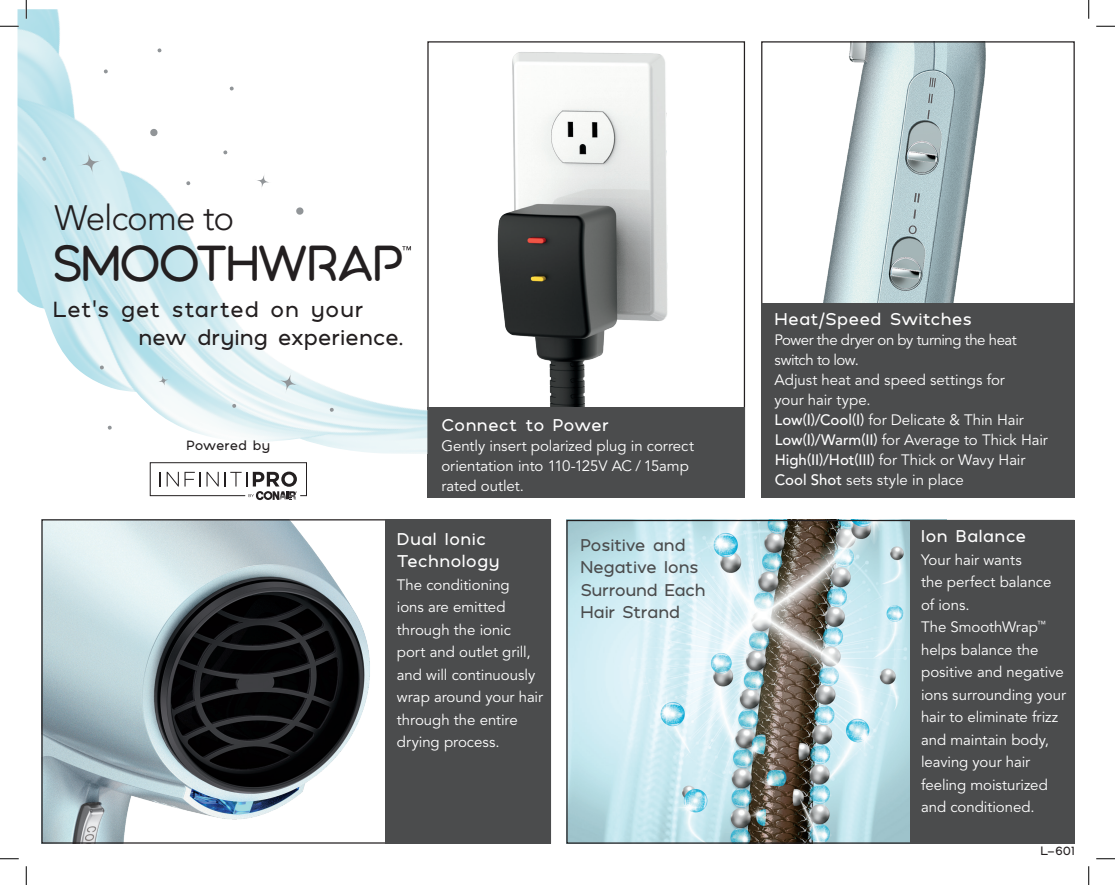
<style>
.page{position:relative;width:1115px;height:885px;background:#fff}
.page>*{position:absolute;margin:0;border:0;box-sizing:border-box;transform-origin:0 0}
.t1{font:45px "Aquatico";letter-spacing:-.015em;color:#231f20}
.t2{font:300 35px "Avenir LT Std";letter-spacing:-.03em;color:#231f20}
.t3{font:22.5px "Polly";letter-spacing:.02em;color:#231f20}
.t4{font:22.5px "Polly";letter-spacing:-.005em;color:#231f20}
.t5{font:17.5px/22.5px "Polly";letter-spacing:.005em;color:#fff}
.t6{font:17.5px/22.5px "Polly";letter-spacing:-.025em;color:#4b4c4d}
.t7{font:15px/22.5px "Avenir LT Std";letter-spacing:-.005em;color:#fff}
.t8{font:13.75px "Polly";letter-spacing:-.03em;color:#231f20}
.t9{font:12.5px "Polly";color:#231f20}
.s1{font-weight:500}
</style>
<div class="page">
<img style="left:43px;top:521px;width:327px;height:321px">
<img style="left:823px;top:43px;width:163px;height:260px">
<img style="left:568px;top:522px;width:341px;height:320px">
<div style="left:385px;top:519px;width:166px;height:325px;background:#4b4c4d"></div>
<div style="left:909px;top:520px;width:165px;height:324px;background:#4b4c4d"></div>
<div style="left:761px;top:303px;width:313px;height:195px;background:#4b4c4d"></div>
<img style="left:497px;top:52px;width:171px;height:355px">
<div style="left:427px;top:407px;width:318px;height:91px;background:#4b4c4d"></div>
<img style="left:18px;top:9px;width:409px;height:445px">
<svg style="left:150px;top:128px;width:8px;height:9px"></svg>
<svg style="left:296px;top:207px;width:8px;height:8px"></svg>
<svg style="left:229px;top:86px;width:5px;height:5px"></svg>
<svg style="left:42px;top:157px;width:4px;height:4px"></svg>
<svg style="left:329px;top:408px;width:5px;height:4px"></svg>
<svg style="left:104px;top:69px;width:4px;height:5px"></svg>
<svg style="left:100px;top:365px;width:4px;height:5px"></svg>
<svg style="left:107px;top:425px;width:5px;height:5px"></svg>
<svg style="left:157px;top:48px;width:5px;height:5px"></svg>
<svg style="left:186px;top:181px;width:4px;height:4px"></svg>
<svg style="left:223px;top:150px;width:4px;height:5px"></svg>
<svg style="left:232px;top:404px;width:4px;height:4px"></svg>
<svg style="left:254px;top:173px;width:18px;height:17px"></svg>
<svg style="left:157px;top:374px;width:13px;height:13px"></svg>
<svg style="left:277px;top:372px;width:22px;height:22px"></svg>
<svg style="left:78px;top:151px;width:25px;height:25px"></svg>
<svg style="left:402px;top:246px;width:9px;height:4px"></svg>
<svg style="left:149px;top:462px;width:158px;height:39px"></svg>
<svg style="left:0;top:25px;width:19px;height:2px"></svg>
<svg style="left:1096px;top:25px;width:18px;height:2px"></svg>
<svg style="left:0;top:858px;width:19px;height:2px"></svg>
<svg style="left:1096px;top:858px;width:18px;height:2px"></svg>
<svg style="left:25px;top:0;width:2px;height:19px"></svg>
<svg style="left:25px;top:866px;width:2px;height:19px"></svg>
<svg style="left:1088px;top:0;width:1px;height:19px"></svg>
<svg style="left:1088px;top:866px;width:1px;height:19px"></svg>
<h2 class="t2" style="left:55px;top:197px;width:181px">Welcome to</h2>
<h1 class="t1" style="left:53px;top:240px;width:352px">SMOOTHWRAP</h1>
<h3 class="t3" style="left:53px;top:294px;width:313px">Let’s get started on your</h3>
<h3 class="t4" style="left:138px;top:323px;width:266px">new drying experience.</h3>
<p class="t8" style="left:186px;top:437px;width:85px">Powered by</p>
<p class="t5" style="left:441px;top:414px;width:170px">Connect to Power</p>
<p class="t7" style="left:441px;top:437px;width:254px;line-height:20px">Gently insert polarized plug in correct orientation into 110-125V AC / 15amp rated outlet.</p>
<p class="t5" style="left:397px;top:527px;width:104px">Dual Ionic<br>Technology</p>
<p class="t7" style="left:397px;top:574px;width:148px">The conditioning<br>ions are emitted through the ionic port and outlet grill, and will continuously wrap around your hair through the entire drying process.</p>
<p class="t6" style="left:580px;top:533px;width:127px">Positive and<br>Negative Ions<br>Surround Each<br>Hair Strand</p>
<p class="t5" style="left:774px;top:308px;width:199px">Heat/Speed Switches</p>
<p class="t7" style="left:774px;top:331px;width:275px;line-height:20px">Power the dryer on by turning the heat switch to low.<br>Adjust heat and speed settings for<br>your hair type.<br><span class="s1">Low(I)/Cool(I)</span> for Delicate &amp; Thin Hair<br><span class="s1">Low(I)/Warm(II)</span> for Average to Thick Hair<br><span class="s1">High(II)/Hot(III)</span> for Thick or Wavy Hair<br><span class="s1">Cool Shot</span> sets style in place</p>
<p class="t5" style="left:921px;top:524px;width:107px">Ion Balance</p>
<p class="t7" style="left:921px;top:549px;width:146px">Your hair wants<br>the perfect balance of ions.<br>The SmoothWrap<sup>™ </sup>helps balance the positive and negative ions surrounding your hair to eliminate frizz and maintain body, leaving your hair feeling moisturized and conditioned.</p>
<p class="t9" style="left:1040px;top:843px;width:36px">L-601</p>
</div>
